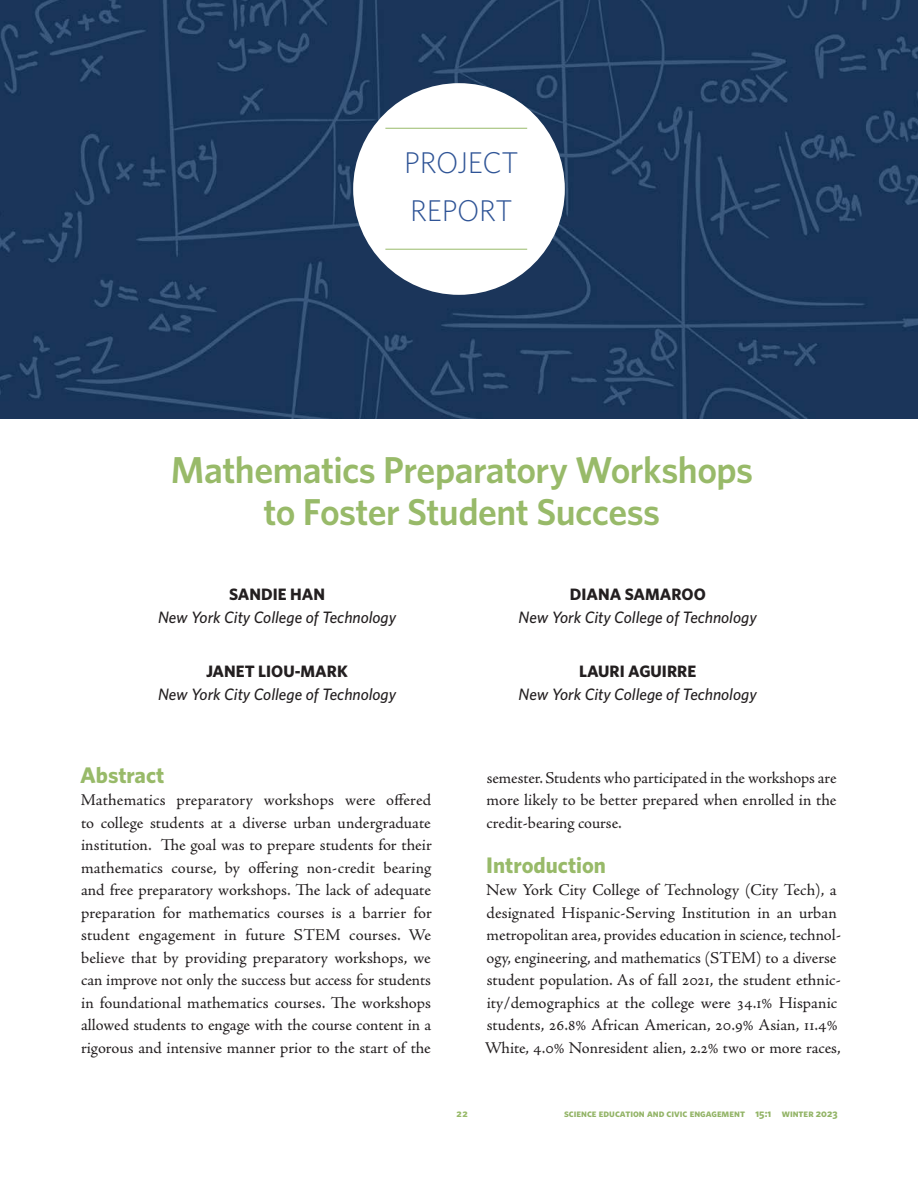
<style>
.page{position:relative;width:918px;height:1188px;background:#fff}
.page>*{position:absolute;margin:0;border:0;box-sizing:border-box;transform-origin:0 0}
.t1{font:600 37.5px/42px "Whitney";letter-spacing:-.015em;color:#98ba69;text-align:center}
._2_head_stacked{font:300 30px "Whitney";letter-spacing:-.01em;color:#2f5496}
.text_flush{font:700 22.5px "Whitney";color:#98ba69}
._1_head{font:700 22.5px "Whitney";color:#98ba69}
.text_flush-2{font:16.5px/22.5px "Adobe Jenson Pro";color:#231f20;text-align:justify}
.affiliaton{font:italic 500 16.5px/22.5px "Whitney";color:#231f20;text-align:center}
.authors{font:700 16.5px "Whitney";color:#231f20}
.running_foot{font:700 10.5px "Whitney";color:#93b467}
.running_foot-2{font:700 10.5px "Whitney";color:#98ba69}
.s1{font-weight:700;font-style:normal}
</style>
<div class="page">
<img style="left:0;top:0;width:918px;height:418px">
<div style="left:353px;top:83px;width:212px;height:212px;background:#fff;border-radius:50%"></div>
<hr style="left:385px;top:128px;width:142px;height:1px;background:#98ba69">
<hr style="left:385px;top:249px;width:142px;height:1px;background:#98ba69">
<p class="_2_head_stacked" style="left:404px;top:143px;width:116px">PROJECT</p>
<p class="_2_head_stacked" style="left:410px;top:191px;width:104px">REPORT</p>
<p class="t1" style="left:171px;top:448px;width:584px">Mathematics Preparatory Workshops to Foster Student Success</p>
<p class="affiliaton" style="left:158px;top:583px;width:240px"><span class="s1">SANDIE HAN<br></span>New York City College of Technology</p>
<p class="authors" style="left:570px;top:583px;width:137px">DIANA SAMAROO</p>
<p class="affiliaton" style="left:519px;top:606px;width:240px">New York City College of Technology</p>
<p class="authors" style="left:206px;top:660px;width:143px">JANET LIOU-MARK</p>
<p class="affiliaton" style="left:158px;top:682px;width:240px">New York City College of Technology</p>
<p class="affiliaton" style="left:519px;top:660px;width:240px"><span class="s1">LAURI AGUIRRE<br></span>New York City College of Technology</p>
<p class="_1_head" style="left:80px;top:760px;width:86px">Abstract</p>
<p class="text_flush-2" style="left:81px;top:789px;width:353px">Mathematics preparatory workshops were offered to college students at a diverse urban undergraduate institution. The goal was to prepare students for their mathematics course, by offering non-credit bearing and free preparatory workshops. The lack of adequate preparation for mathematics courses is a barrier for student engagement in future STEM courses. We believe that by providing preparatory workshops, we can improve not only the success but access for students in foundational mathematics courses. The workshops allowed students to engage with the course content in a rigorous and intensive manner prior to the start of the</p>
<p class="text_flush-2" style="left:487px;top:767px;width:351px">semester. Students who participated in the workshops are more likely to be better prepared when enrolled in the credit-bearing course.</p>
<p class="text_flush" style="left:486px;top:850px;width:121px">Introduction</p>
<p class="text_flush-2" style="left:485px;top:879px;width:358px;text-align:left">New York City College of Technology (City Tech), a designated Hispanic-Serving Institution in an urban metropolitan area, provides education in science, technol&shy;ogy, engineering, and mathematics (STEM) to a diverse student population. As of fall 2021, the student ethnic&shy;ity/demographics at the college were 34.1% Hispanic students, 26.8% African American, 20.9% Asian, 11.4% White, 4.0% Nonresident alien, 2.2% two or more races,</p>
<p class="running_foot-2" style="left:456px;top:1106px;width:13px">22</p>
<p class="running_foot" style="left:564px;top:1106px;width:275px">science education and civic engagement 15:1 winter 2023</p>
</div>
